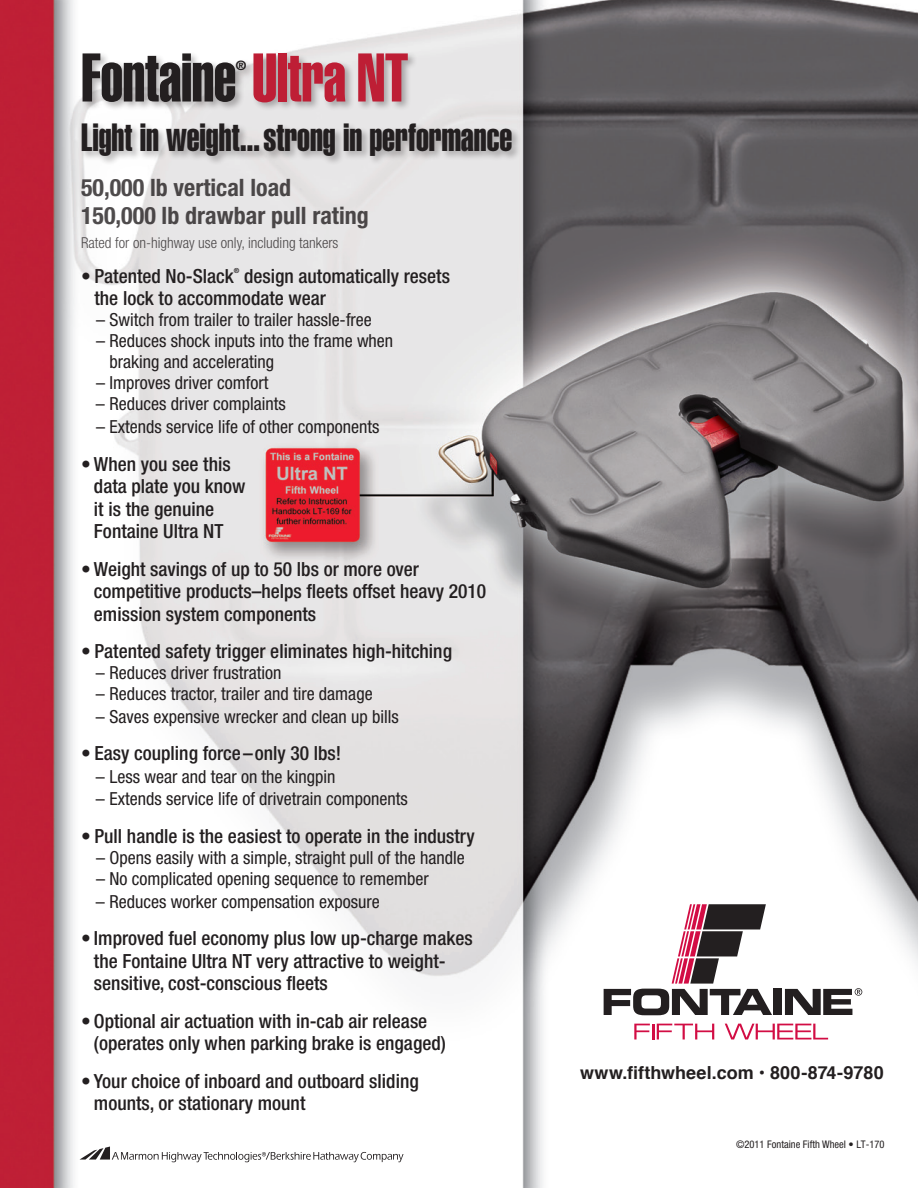
<style>
.page{position:relative;width:918px;height:1188px;background:#fff}
.page>*{position:absolute;margin:0;border:0;box-sizing:border-box;transform-origin:0 0}
.t1{font:67.5px "Helvetica Extra Compressed";letter-spacing:-.005em;color:#231f20}
.t2{font:38.7px "Helvetica Extra Compressed";color:#231f20}
.t3{font:700 condensed 24px/28.8px "Helvetica Neue";color:#231f20}
.t4{font:500 condensed 19.5px/22.5px "Helvetica Neue";color:#231f20}
.t5{font:condensed 18px/21px "Helvetica Neue";color:#231f20}
.t6{font:700 18px "Helvetica";color:#231f20}
.t7{font:300 condensed 15px "Helvetica Neue";color:#231f20}
.t8{font:13.05px "Helvetica Extra Compressed";color:#231f20}
.t9{font:condensed 10.5px "Helvetica Neue";color:#231f20}
.t10{font:500 condensed 7.05px "Helvetica Neue";color:#231f20}
.s1{color:#be1e35}
</style>
<div class="page">
<img style="left:0;top:0;width:918px;height:1188px">
<div style="left:80px;top:51px;width:442px;height:115px;background:#231f20;opacity:.33"></div>
<svg style="left:634px;top:1024px;width:80px;height:16px"></svg>
<svg style="left:725px;top:1024px;width:103px;height:15px"></svg>
<svg style="left:604px;top:904px;width:168px;height:111px"></svg>
<div style="left:774px;top:989px;width:8px;height:26px;background:#231f20"></div>
<svg style="left:785px;top:988px;width:77px;height:27px"></svg>
<svg style="left:80px;top:1147px;width:324px;height:15px"></svg>
<p class="t1" style="left:81px;top:37px;width:328px">Fontaine <span class="s1">Ultra NT</span></p>
<p class="t8" style="left:236px;top:58px;width:12px">®</p>
<p class="t2" style="left:81px;top:114px;width:433px">Light in weight... strong in performance</p>
<p class="t3" style="left:81px;top:172px;width:289px">50,000 lb vertical load<br>150,000 lb drawbar pull rating</p>
<p class="t7" style="left:81px;top:235px;width:259px">Rated for on-highway use only, including tankers</p>
<p class="t4" style="left:81px;top:265px;width:154px">• Patented No-Slack</p>
<p class="t10" style="left:234px;top:266px;width:7px">®</p>
<p class="t4" style="left:94px;top:265px;width:357px;text-indent:150px">design automatically resets the lock to accommodate wear</p>
<p class="t5" style="left:96px;top:310px;width:277px">– Switch from trailer to trailer hassle-free</p>
<p class="t5" style="left:109px;top:331px;width:285px;text-indent:-13px">– Reduces shock inputs into the frame when braking and accelerating</p>
<p class="t5" style="left:96px;top:373px;width:174px">– Improves driver comfort</p>
<p class="t5" style="left:96px;top:394px;width:191px">– Reduces driver complaints</p>
<p class="t5" style="left:96px;top:416px;width:285px">– Extends service life of other components</p>
<p class="t4" style="left:94px;top:452px;width:153px;text-indent:-13px">• When you see this data plate you know it is the genuine<br>Fontaine Ultra NT</p>
<p class="t4" style="left:94px;top:557px;width:394px;text-indent:-13px">• Weight savings of up to 50 lbs or more over competitive products–helps fleets offset heavy 2010 emission system components</p>
<p class="t4" style="left:81px;top:640px;width:373px">• Patented safety trigger eliminates high-hitching</p>
<p class="t5" style="left:96px;top:662px;width:187px">– Reduces driver frustration</p>
<p class="t5" style="left:96px;top:683px;width:278px">– Reduces tractor, trailer and tire damage</p>
<p class="t5" style="left:96px;top:706px;width:304px">– Saves expensive wrecker and clean up bills</p>
<p class="t4" style="left:81px;top:742px;width:262px">• Easy coupling force–only 30 lbs!</p>
<p class="t5" style="left:96px;top:766px;width:241px">– Less wear and tear on the kingpin</p>
<p class="t5" style="left:96px;top:788px;width:313px">– Extends service life of drivetrain components</p>
<p class="t4" style="left:81px;top:825px;width:395px">• Pull handle is the easiest to operate in the industry</p>
<p class="t5" style="left:96px;top:847px;width:370px">– Opens easily with a simple, straight pull of the handle</p>
<p class="t5" style="left:96px;top:868px;width:334px">– No complicated opening sequence to remember</p>
<p class="t5" style="left:96px;top:891px;width:285px">– Reduces worker compensation exposure</p>
<p class="t4" style="left:94px;top:927px;width:380px;text-indent:-13px">• Improved fuel economy plus low up-charge makes the Fontaine Ultra NT very attractive to weight&shy;sensitive, cost-conscious fleets</p>
<p class="t4" style="left:94px;top:1009px;width:353px;text-indent:-13px">• Optional air actuation with in-cab air release (operates only when parking brake is engaged)</p>
<p class="t4" style="left:94px;top:1070px;width:326px;text-indent:-13px">• Your choice of inboard and outboard sliding mounts, or stationary mount</p>
<p class="t6" style="left:580px;top:1058px;width:305px">www.fifthwheel.com • 800-874-9780</p>
<p class="t9" style="left:736px;top:1138px;width:150px">©2011 Fontaine Fifth Wheel • LT-170</p>
</div>
